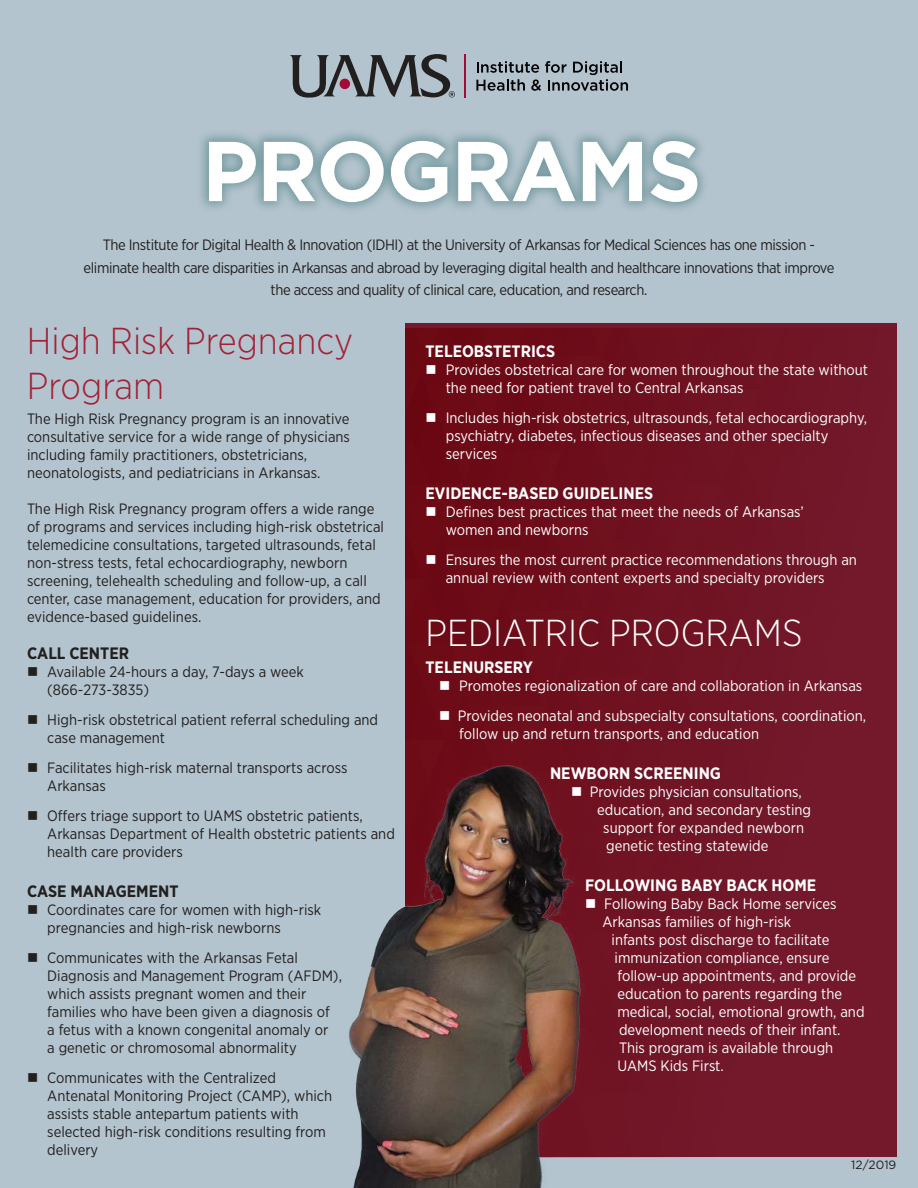
<style>
.page{position:relative;width:918px;height:1188px;background:#b4c4ce}
.page>*{position:absolute;margin:0;border:0;box-sizing:border-box;transform-origin:0 0}
.t1{font:700 84.6px "Gotham";letter-spacing:-.02em;color:#fff}
.t2{font:300 37.5px/45px "Gotham Narrow";color:#a32136}
.t3{font:300 37.5px "Gotham Narrow";color:#fff}
.t4{font:700 16.5px "Gotham Narrow";color:#fff}
.t5{font:700 16.5px "Gotham Narrow";color:#221f1f}
.t6{font:15px/18px "Gotham Narrow";color:#221f1f}
.t7{font:15px/18px "Gotham Narrow";color:#fff}
.t8{font:15px/22.5px "Gotham Narrow";letter-spacing:-.025em;color:#221f1f;text-align:center}
.t9{font:12px "Gotham";color:#221f1f}
</style>
<div class="page">
<div style="left:196px;top:128px;width:514px;height:87px;background:#447a7c;opacity:.55"></div>
<div style="left:405px;top:324px;width:491px;height:833px;background:linear-gradient(to right,#6b0913,#741b2e)"></div>
<hr style="left:464px;top:54px;width:1px;height:43px;background:#a20b33">
<svg style="left:290px;top:54px;width:165px;height:44px"></svg>
<svg style="left:476px;top:61px;width:152px;height:30px"></svg>
<img style="left:349px;top:755px;width:276px;height:433px">
<h1 class="t1" style="left:202px;top:133px;width:501px">PROGRAMS</h1>
<p class="t8" style="left:84px;top:235px;width:752px">The Institute for Digital Health &amp; Innovation (IDHI) at the University of Arkansas for Medical Sciences has one mission - eliminate health care disparities in Arkansas and abroad by leveraging digital health and healthcare innovations that improve the access and quality of clinical care, education, and research.</p>
<h2 class="t2" style="left:27px;top:320px;width:328px">High Risk Pregnancy<br>Program</h2>
<p class="t6" style="left:27px;top:410px;width:325px">The High Risk Pregnancy program is an innovative consultative service for a wide range of physicians including family practitioners, obstetricians, neonatologists, and pediatricians in Arkansas.</p>
<p class="t6" style="left:27px;top:500px;width:359px">The High Risk Pregnancy program offers a wide range of programs and services including high-risk obstetrical telemedicine consultations, targeted ultrasounds, fetal non-stress tests, fetal echocardiography, newborn screening, telehealth scheduling and follow-up, a call center, case management, education for providers, and evidence-based guidelines.</p>
<p class="t5" style="left:27px;top:646px;width:104px">CALL CENTER</p>
<p class="t6" style="left:47px;top:664px;width:258px;text-indent:-20px">■ Available 24-hours a day, 7-days a week (866-273-3835)</p>
<p class="t6" style="left:47px;top:712px;width:332px;text-indent:-20px">■ High-risk obstetrical patient referral scheduling and case management</p>
<p class="t6" style="left:47px;top:760px;width:302px;text-indent:-20px">■ Facilitates high-risk maternal transports across<br>Arkansas</p>
<p class="t6" style="left:47px;top:808px;width:349px;text-indent:-20px">■ Offers triage support to UAMS obstetric patients,<br>Arkansas Department of Health obstetric patients and health care providers</p>
<p class="t5" style="left:27px;top:884px;width:153px">CASE MANAGEMENT</p>
<p class="t6" style="left:47px;top:902px;width:276px;text-indent:-20px">■ Coordinates care for women with high-risk pregnancies and high-risk newborns</p>
<p class="t6" style="left:47px;top:950px;width:296px;text-indent:-20px">■ Communicates with the Arkansas Fetal Diagnosis and Management Program (AFDM), which assists pregnant women and their families who have been given a diagnosis of<br>a fetus with a known congenital anomaly or<br>a genetic or chromosomal abnormality</p>
<p class="t6" style="left:47px;top:1070px;width:286px;text-indent:-20px">■ Communicates with the Centralized Antenatal Monitoring Project (CAMP), which assists stable antepartum patients with selected high-risk conditions resulting from delivery</p>
<p class="t4" style="left:426px;top:344px;width:131px">TELEOBSTETRICS</p>
<p class="t7" style="left:446px;top:361px;width:424px;text-indent:-20px">■ Provides obstetrical care for women throughout the state without the need for patient travel to Central Arkansas</p>
<p class="t7" style="left:446px;top:409px;width:423px;text-indent:-20px">■ Includes high-risk obstetrics, ultrasounds, fetal echocardiography, psychiatry, diabetes, infectious diseases and other specialty services</p>
<p class="t4" style="left:426px;top:486px;width:229px">EVIDENCE-BASED GUIDELINES</p>
<p class="t7" style="left:446px;top:503px;width:360px;text-indent:-20px">■ Defines best practices that meet the needs of Arkansas’ women and newborns</p>
<p class="t7" style="left:446px;top:551px;width:413px;text-indent:-20px">■ Ensures the most current practice recommendations through an annual review with content experts and specialty providers</p>
<h2 class="t3" style="left:426px;top:616px;width:378px">PEDIATRIC PROGRAMS</h2>
<p class="t4" style="left:426px;top:659px;width:109px">TELENURSERY</p>
<p class="t7" style="left:439px;top:677px;width:425px">■ Promotes regionalization of care and collaboration in Arkansas</p>
<p class="t7" style="left:459px;top:707px;width:408px;text-indent:-20px">■ Provides neonatal and subspecialty consultations, coordination, follow up and return transports, and education</p>
<p class="t4" style="left:550px;top:765px;width:173px">NEWBORN SCREENING</p>
<p class="t7" style="left:571px;top:783px;width:232px">■ Provides physician consultations,</p>
<p class="t7" style="left:597px;top:801px;width:215px">education, and secondary testing</p>
<p class="t7" style="left:603px;top:819px;width:202px">support for expanded newborn</p>
<p class="t7" style="left:606px;top:837px;width:164px">genetic testing statewide</p>
<p class="t4" style="left:585px;top:877px;width:233px">FOLLOWING BABY BACK HOME</p>
<p class="t7" style="left:585px;top:895px;width:253px">■ Following Baby Back Home services</p>
<p class="t7" style="left:603px;top:913px;width:190px">Arkansas families of high-risk</p>
<p class="t7" style="left:612px;top:931px;width:220px">infants post discharge to facilitate</p>
<p class="t7" style="left:615px;top:949px;width:216px">immunization compliance, ensure</p>
<p class="t7" style="left:618px;top:967px;width:240px">follow-up appointments, and provide</p>
<p class="t7" style="left:618px;top:985px;width:226px">education to parents regarding the</p>
<p class="t7" style="left:618px;top:1003px;width:249px">medical, social, emotional growth, and</p>
<p class="t7" style="left:619px;top:1021px;width:223px">development needs of their infant.</p>
<p class="t7" style="left:619px;top:1039px;width:216px">This program is available through</p>
<p class="t7" style="left:618px;top:1057px;width:108px">UAMS Kids First.</p>
<p class="t9" style="left:851px;top:1160px;width:47px">12/2019</p>
</div>
